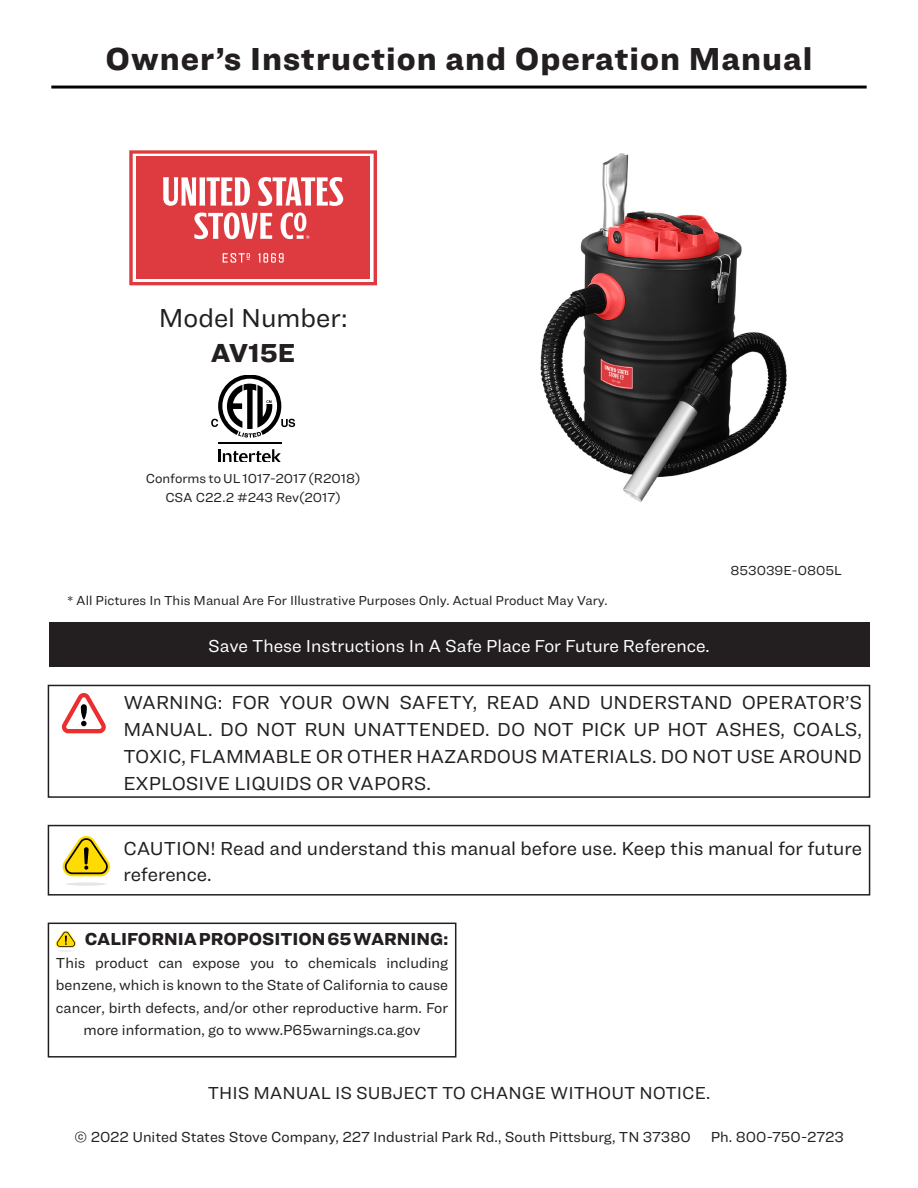
<style>
.page{position:relative;width:918px;height:1188px;background:#fff}
.page>*{position:absolute;margin:0;border:0;box-sizing:border-box;transform-origin:0 0}
.t1{font:900 33px "Ringside";letter-spacing:.03em;color:#231f20}
.Model{font:27px "Ringside";color:#231f20}
.Model-2{font:900 27px "Ringside";color:#231f20}
.t2{font:19.5px/27px "Ringside";color:#231f20;text-align:justify}
.t3{font:18px "Ringside";color:#fff}
.t4{font:18px "Ringside";color:#231f20}
.t5{font:900 18px "Ringside";color:#231f20}
.t6{font:15px/22.5px "Ringside";color:#231f20;text-align:center}
.Tested_Per__Cover{font:13.5px "Ringside";color:#231f20}
.Part_Rev_Number__Cov{font:13.5px "Ringside";color:#231f20}
</style>
<div class="page">
<hr style="left:51px;top:86px;width:816px;height:3px;background:#040503">
<div style="left:48px;top:685px;width:822px;height:113px;border:2px solid #231f20"></div>
<div style="left:48px;top:825px;width:822px;height:71px;border:2px solid #231f20"></div>
<div style="left:49px;top:622px;width:820px;height:44px;background:#231f20"></div>
<svg style="left:61px;top:693px;width:45px;height:40px"></svg>
<div style="left:48px;top:923px;width:408px;height:135px;border:2px solid #231f20"></div>
<svg style="left:56px;top:931px;width:20px;height:21px"></svg>
<svg style="left:63px;top:836px;width:47px;height:40px"></svg>
<hr style="left:66px;top:882px;width:41px;height:4px;background:#e6e6e6;border-radius:50%">
<img style="left:540px;top:153px;width:247px;height:349px">
<svg style="left:218px;top:449px;width:63px;height:13px"></svg>
<hr style="left:218px;top:442px;width:63px;height:2px;background:#000">
<svg style="left:211px;top:376px;width:84px;height:62px"></svg>
<svg style="left:129px;top:150px;width:248px;height:135px;background:#e25d60"></svg>
<h1 class="t1" style="left:106px;top:34px;width:708px">Owner’s Instruction and Operation Manual</h1>
<p class="Model" style="left:159px;top:299px;width:190px">Model Number:</p>
<p class="Model-2" style="left:211px;top:333px;width:86px">AV15E</p>
<p class="Tested_Per__Cover" style="left:146px;top:468px;width:216px">Conforms to UL 1017-2017 (R2018)</p>
<p class="Tested_Per__Cover" style="left:165px;top:488px;width:177px">CSA C22.2 #243 Rev(2017)</p>
<p class="Tested_Per__Cover" style="left:68px;top:591px;width:542px">* All Pictures In This Manual Are For Illustrative Purposes Only. Actual Product May Vary.</p>
<p class="t3" style="left:208px;top:633px;width:503px">Save These Instructions In A Safe Place For Future Reference.</p>
<p class="Part_Rev_Number__Cov" style="left:730px;top:560px;width:113px">853039E-0805L</p>
<h3 class="t2" style="left:123px;top:688px;width:740px">WARNING: FOR YOUR OWN SAFETY, READ AND UNDERSTAND OPERATOR’S MANUAL. DO NOT RUN UNATTENDED. DO NOT PICK UP HOT ASHES, COALS, TOXIC, FLAMMABLE OR OTHER HAZARDOUS MATERIALS. DO NOT USE AROUND EXPLOSIVE LIQUIDS OR VAPORS.</h3>
<h3 class="t2" style="left:123px;top:835px;width:740px;line-height:25.5px">CAUTION! Read and understand this manual before use. Keep this manual for future reference.</h3>
<p class="t5" style="left:85px;top:926px;width:365px">CALIFORNIA PROPOSITION 65 WARNING:</p>
<p class="t6" style="left:56px;top:951px;width:394px">This product can expose you to chemicals including benzene, which is known to the State of California to cause cancer, birth defects, and/or other reproductive harm. For more information, go to www.P65warnings.ca.gov</p>
<p class="t4" style="left:208px;top:1080px;width:504px">THIS MANUAL IS SUBJECT TO CHANGE WITHOUT NOTICE.</p>
<p class="t6" style="left:74px;top:1125px;width:618px">© 2022 United States Stove Company, 227 Industrial Park Rd., South Pittsburg, TN 37380</p>
<p class="t6" style="left:711px;top:1125px;width:135px">Ph. 800-750-2723</p>
</div>
